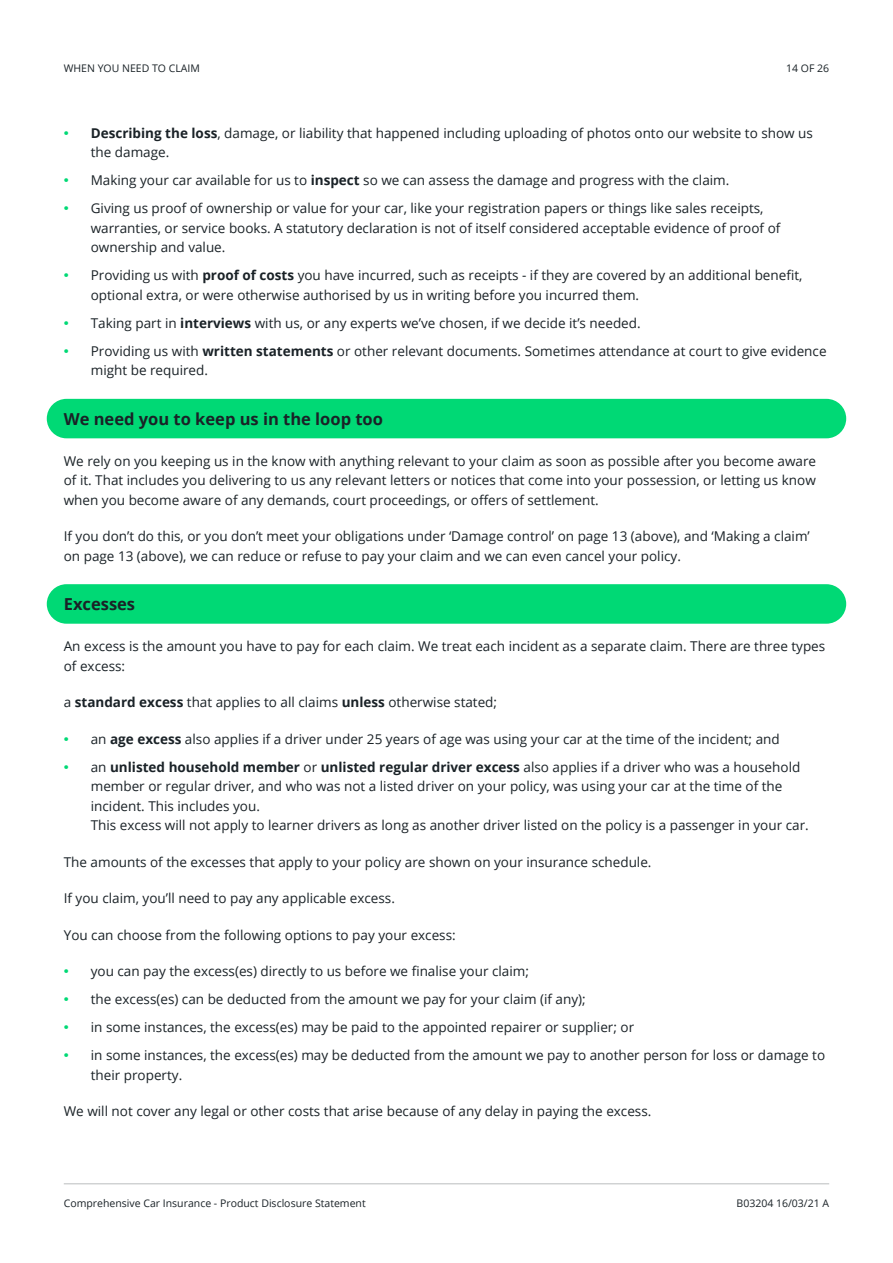
<style>
.page{position:relative;width:893px;height:1263px;background:#fff}
.page>*{position:absolute;margin:0;border:0;box-sizing:border-box;transform-origin:0 0}
.t1{font:700 16.5px "Open Sans";color:#1a2227}
.t2{font:13.5px/19.5px "Open Sans";color:#1a2227}
.t3{font:10.5px "Open Sans";color:#1a2227}
.s1{font-family:"Asap";font-size:15px;color:#00d975}
.s2{font-weight:700}
</style>
<div class="page">
<hr style="left:64px;top:1183px;width:765px;height:1px;background:#babdbe">
<div style="left:47px;top:399px;width:799px;height:39px;background:#00d975;border-radius:20px"></div>
<div style="left:47px;top:584px;width:799px;height:40px;background:#00d975;border-radius:20px"></div>
<p class="t3" style="left:64px;top:61px;width:138px">WHEN YOU NEED TO CLAIM</p>
<p class="t3" style="left:786px;top:61px;width:45px">14 OF 26</p>
<p class="t2" style="left:91px;top:123px;width:724px;text-indent:-27px"><span class="s1">•</span> <span class="s2">Describing the loss</span>, damage, or liability that happened including uploading of photos onto our website to show us the damage.</p>
<p class="t2" style="left:64px;top:170px;width:667px"><span class="s1">•</span> Making your car available for us to <span class="s2">inspect</span> so we can assess the damage and progress with the claim.</p>
<p class="t2" style="left:91px;top:198px;width:691px;text-indent:-27px"><span class="s1">•</span> Giving us proof of ownership or value for your car, like your registration papers or things like sales receipts, warranties, or service books. A statutory declaration is not of itself considered acceptable evidence of proof of ownership and value.</p>
<p class="t2" style="left:91px;top:265px;width:713px;text-indent:-27px"><span class="s1">•</span> Providing us with <span class="s2">proof of costs</span> you have incurred, such as receipts - if they are covered by an additional benefit, optional extra, or were otherwise authorised by us in writing before you incurred them.</p>
<p class="t2" style="left:64px;top:313px;width:578px"><span class="s1">•</span> Taking part in <span class="s2">interviews</span> with us, or any experts we’ve chosen, if we decide it’s needed.</p>
<p class="t2" style="left:91px;top:341px;width:737px;text-indent:-27px"><span class="s1">•</span> Providing us with <span class="s2">written statements</span> or other relevant documents. Sometimes attendance at court to give evidence might be required.</p>
<p class="t1" style="left:64px;top:407px;width:321px">We need you to keep us in the loop too</p>
<p class="t2" style="left:64px;top:451px;width:754px;text-align:justify">We rely on you keeping us in the know with anything relevant to your claim as soon as possible after you become aware of it. That includes you delivering to us any relevant letters or notices that come into your possession, or letting us know when you become aware of any demands, court proceedings, or offers of settlement.</p>
<p class="t2" style="left:64px;top:526px;width:748px">If you don’t do this, or you don’t meet your obligations under ‘Damage control’ on page 13 (above), and ‘Making a claim’ on page 13 (above), we can reduce or refuse to pay your claim and we can even cancel your policy.</p>
<p class="t1" style="left:64px;top:593px;width:73px">Excesses</p>
<p class="t2" style="left:64px;top:636px;width:763px">An excess is the amount you have to pay for each claim. We treat each incident as a separate claim. There are three types of excess:</p>
<p class="t2" style="left:64px;top:692px;width:435px">a <span class="s2">standard excess</span> that applies to all claims <span class="s2">unless</span> otherwise stated;</p>
<p class="t2" style="left:64px;top:729px;width:717px"><span class="s1">•</span> an <span class="s2">age excess</span> also applies if a driver under 25 years of age was using your car at the time of the incident; and</p>
<p class="t2" style="left:91px;top:757px;width:719px;text-indent:-27px"><span class="s1">•</span> an <span class="s2">unlisted household member</span> or <span class="s2">unlisted regular driver excess</span> also applies if a driver who was a household member or regular driver, and who was not a listed driver on your policy, was using your car at the time of the incident. This includes you.<br>This excess will not apply to learner drivers as long as another driver listed on the policy is a passenger in your car.</p>
<p class="t2" style="left:64px;top:852px;width:589px">The amounts of the excesses that apply to your policy are shown on your insurance schedule.</p>
<p class="t2" style="left:64px;top:888px;width:333px">If you claim, you’ll need to pay any applicable excess.</p>
<p class="t2" style="left:64px;top:925px;width:393px">You can choose from the following options to pay your excess:</p>
<p class="t2" style="left:64px;top:961px;width:467px"><span class="s1">•</span> you can pay the excess(es) directly to us before we finalise your claim;</p>
<p class="t2" style="left:64px;top:989px;width:523px"><span class="s1">•</span> the excess(es) can be deducted from the amount we pay for your claim (if any);</p>
<p class="t2" style="left:64px;top:1017px;width:572px"><span class="s1">•</span> in some instances, the excess(es) may be paid to the appointed repairer or supplier; or</p>
<p class="t2" style="left:91px;top:1045px;width:736px;text-indent:-27px"><span class="s1">•</span> in some instances, the excess(es) may be deducted from the amount we pay to another person for loss or damage to their property.</p>
<p class="t2" style="left:64px;top:1101px;width:589px">We will not cover any legal or other costs that arise because of any delay in paying the excess.</p>
<p class="t3" style="left:64px;top:1196px;width:303px">Comprehensive Car Insurance - Product Disclosure Statement</p>
<p class="t3" style="left:736px;top:1196px;width:94px">B03204 16/03/21 A</p>
</div>
